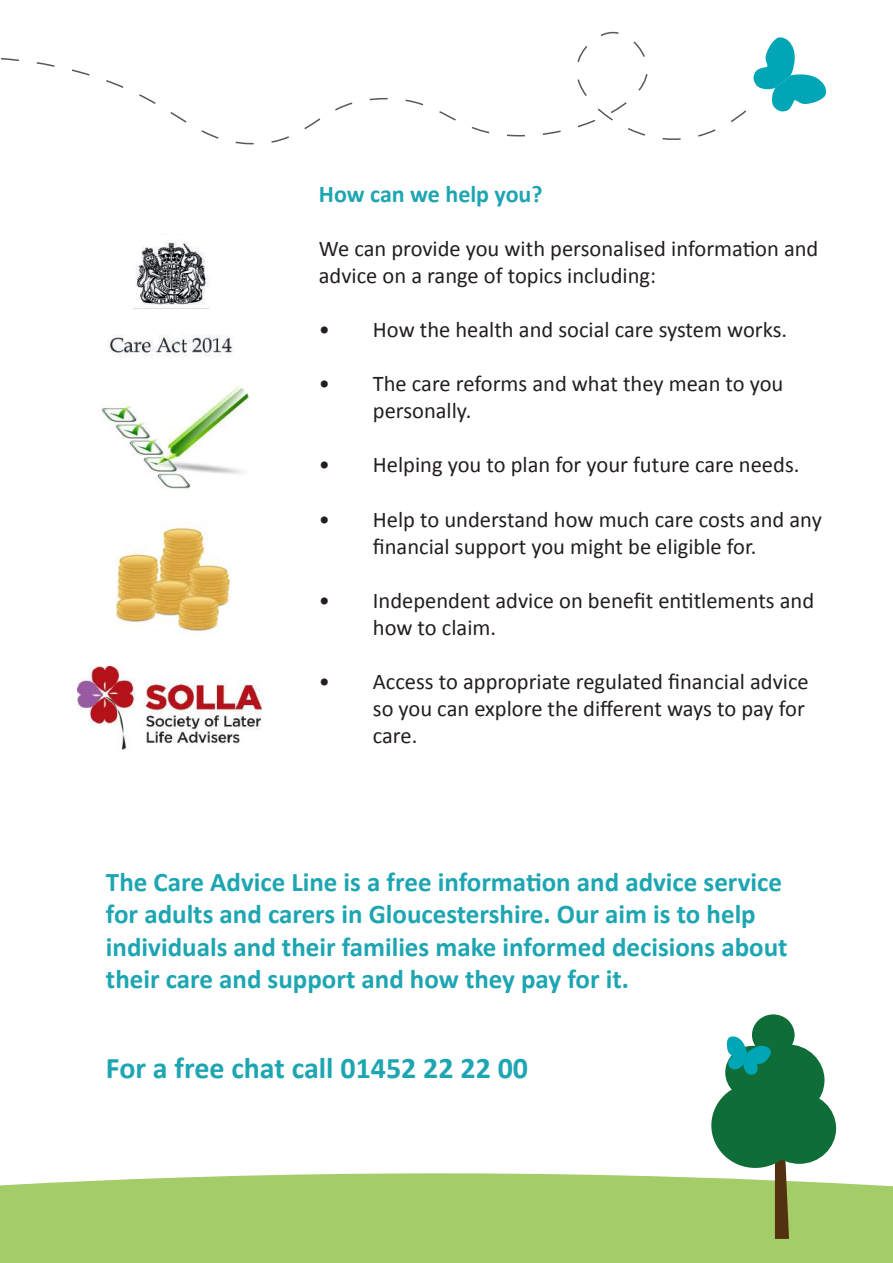
<style>
.page{position:relative;width:893px;height:1263px;background:#fff}
.page>*{position:absolute;margin:0;border:0;box-sizing:border-box;transform-origin:0 0}
.t1{font:700 30px "Calibri";color:#1da6b2}
.t2{font:700 27px/32.4px "Calibri";color:#1da6b2}
.t3{font:700 24px "Calibri";color:#1da6b2}
.t4{font:22.5px/27px "Calibri";color:#231f20}
</style>
<div class="page">
<div style="left:0;top:1173px;width:893px;height:90px;background:#a4cc68"></div>
<svg style="left:775px;top:1159px;width:14px;height:80px"></svg>
<div style="left:711px;top:1083px;width:88px;height:85px;background:#0f6e38;border-radius:50%"></div>
<div style="left:763px;top:1093px;width:73px;height:71px;background:#0f6e38;border-radius:50%"></div>
<div style="left:750px;top:1044px;width:74px;height:72px;background:#0f6e38;border-radius:50%"></div>
<div style="left:752px;top:1014px;width:43px;height:41px;background:#0f6e38;border-radius:50%"></div>
<div style="left:725px;top:1046px;width:55px;height:53px;background:#0f6e38;border-radius:50%"></div>
<svg style="left:727px;top:1036px;width:44px;height:39px"></svg>
<svg style="left:759px;top:37px;width:67px;height:74px"></svg>
<svg style="left:1px;top:31px;width:758px;height:114px"></svg>
<img style="left:102px;top:386px;width:147px;height:103px">
<img style="left:116px;top:523px;width:115px;height:112px">
<img style="left:107px;top:241px;width:127px;height:116px">
<img style="left:77px;top:667px;width:184px;height:82px">
<p class="t3" style="left:319px;top:179px;width:225px">How can we help you?</p>
<p class="t4" style="left:319px;top:236px;width:501px">We can provide you with personalised information and advice on a range of topics including:</p>
<p class="t4" style="left:319px;top:317px;width:470px">• How the health and social care system works.</p>
<p class="t4" style="left:373px;top:371px;width:412px;text-indent:-54px">• The care reforms and what they mean to you personally.</p>
<p class="t4" style="left:319px;top:452px;width:482px">• Helping you to plan for your future care needs.</p>
<p class="t4" style="left:319px;top:506px;width:504px;text-align:center">• Help to understand how much care costs and any financial support you might be eligible for.</p>
<p class="t4" style="left:373px;top:587px;width:443px;text-indent:-54px">• Independent advice on benefit entitlements and how to claim.</p>
<p class="t4" style="left:373px;top:668px;width:437px;text-indent:-54px">• Access to appropriate regulated financial advice so you can explore the different ways to pay for care.</p>
<p class="t2" style="left:106px;top:866px;width:683px">The Care Advice Line is a free information and advice service for adults and carers in Gloucestershire. Our aim is to help individuals and their families make informed decisions about their care and support and how they pay for it.</p>
<h1 class="t1" style="left:106px;top:1049px;width:424px">For a free chat call 01452 22 22 00</h1>
</div>
